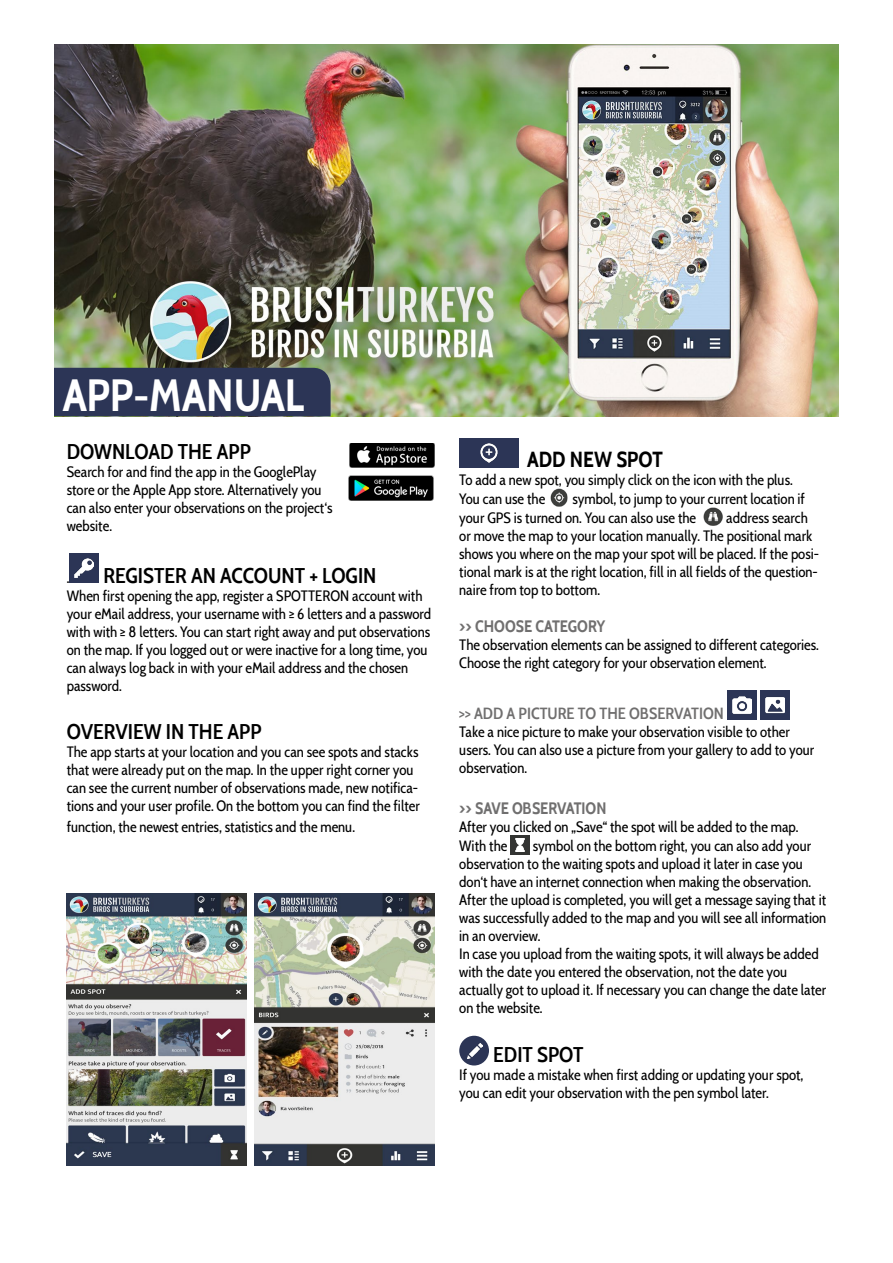
<style>
.page{position:relative;width:893px;height:1263px;background:#fff}
.page>*{position:absolute;margin:0;border:0;box-sizing:border-box;transform-origin:0 0}
.t1{font:700 45px "Cabin Condensed";color:#fff}
.t2{font:600 21.75px "Cabin Condensed";color:#000}
.t3{font:700 21.75px "Cabin Condensed";color:#000}
.t4{font:700 16.5px "Cabin Condensed";color:#706f6f}
.t5{font:600 16.5px "Cabin Condensed";color:#706f6f}
.t6{font:15px/18px "Cabin Condensed";color:#000}
</style>
<div class="page">
<div style="left:69px;top:553px;width:30px;height:30px;background:#2c3556"></div>
<img style="left:75px;top:559px;width:19px;height:19px">
<div style="left:459px;top:438px;width:60px;height:30px;background:#2c3556"></div>
<img style="left:480px;top:443px;width:18px;height:19px">
<img style="left:550px;top:488px;width:18px;height:19px">
<img style="left:703px;top:507px;width:20px;height:19px">
<div style="left:727px;top:690px;width:30px;height:29px;background:#2c3556"></div>
<img style="left:732px;top:696px;width:19px;height:18px">
<div style="left:760px;top:690px;width:30px;height:29px;background:#2c3556"></div>
<img style="left:765px;top:697px;width:19px;height:17px">
<div style="left:510px;top:835px;width:20px;height:19px;background:#333432"></div>
<svg style="left:515px;top:838px;width:10px;height:13px"></svg>
<div style="left:459px;top:1036px;width:30px;height:29px;background:#2c3556;border-radius:50%"></div>
<img style="left:467px;top:1043px;width:15px;height:15px">
<img style="left:54px;top:44px;width:785px;height:372px">
<img style="left:349px;top:475px;width:85px;height:25px">
<img style="left:349px;top:443px;width:85px;height:24px">
<img style="left:67px;top:893px;width:179px;height:273px">
<img style="left:254px;top:894px;width:180px;height:271px">
<div style="left:54px;top:368px;width:277px;height:48px;background:#2c3556"></div>
<p class="t1" style="left:63px;top:368px;width:243px">APP-MANUAL</p>
<p class="t2" style="left:67px;top:434px;width:186px">DOWNLOAD THE APP</p>
<p class="t6" style="left:67px;top:462px;width:267px">Search for and find the app in the GooglePlay store or the Apple App store. Alternatively you can also enter your observations on the project‘s website.</p>
<p class="t2" style="left:103px;top:559px;width:275px">REGISTER AN ACCOUNT + LOGIN</p>
<p class="t6" style="left:67px;top:586px;width:366px">When first opening the app, register a SPOTTERON account with your eMail address, your username with ≥ 6 letters and a password with with ≥ 8 letters. You can start right away and put observations on the map. If you logged out or were inactive for a long time, you can always log back in with your eMail address and the chosen password.</p>
<p class="t2" style="left:67px;top:714px;width:196px">OVERVIEW IN THE APP</p>
<p class="t6" style="left:67px;top:741px;width:355px">The app starts at your location and you can see spots and stacks that were already put on the map. In the upper right corner you can see the current number of observations made, new notifica&shy;tions and your user profile. On the bottom you can find the filter</p>
<p class="t6" style="left:67px;top:817px;width:290px">function, the newest entries, statistics and the menu.</p>
<p class="t6" style="left:67px;top:568px;width:4px">.</p>
<p class="t3" style="left:527px;top:446px;width:137px">ADD NEW SPOT</p>
<p class="t6" style="left:459px;top:469px;width:335px;line-height:19px">To add a new spot, you simply click on the icon with the plus.<br>You can use the</p>
<p class="t6" style="left:459px;top:488px;width:347px;line-height:18.9px;text-indent:113px">symbol, to jump to your current location if your GPS is turned on. You can also use the</p>
<p class="t6" style="left:459px;top:507px;width:361px;text-indent:267px">address search or move the map to your location manually. The positional mark shows you where on the map your spot will be placed. If the posi&shy;tional mark is at the right location, fill in all fields of the question&shy;naire from top to bottom.</p>
<p class="t4" style="left:459px;top:617px;width:147px">&gt;&gt; CHOOSE CATEGORY</p>
<p class="t6" style="left:459px;top:635px;width:361px">The observation elements can be assigned to different categories.<br>Choose the right category for your observation element.</p>
<p class="t5" style="left:459px;top:700px;width:266px">&gt;&gt; ADD A PICTURE TO THE OBSERVATION</p>
<p class="t6" style="left:459px;top:721px;width:357px">Take a nice picture to make your observation visible to other users. You can also use a picture from your gallery to add to your observation.</p>
<p class="t4" style="left:459px;top:798px;width:149px">&gt;&gt; SAVE OBSERVATION</p>
<p class="t6" style="left:459px;top:816px;width:341px;line-height:19.5px">After you clicked on „Save“ the spot will be added to the map.<br>With the</p>
<p class="t6" style="left:459px;top:836px;width:353px;text-indent:74px">symbol on the bottom right, you can also add your observation to the waiting spots and upload it later in case you don‘t have an internet connection when making the observation.</p>
<p class="t6" style="left:459px;top:890px;width:368px;text-align:justify">After the upload is completed, you will get a message saying that it was successfully added to the map and you will see all information in an overview.</p>
<p class="t6" style="left:459px;top:944px;width:368px">In case you upload from the waiting spots, it will always be added with the date you entered the observation, not the date you actually got to upload it. If necessary you can change the date later on the website.</p>
<p class="t2" style="left:493px;top:1038px;width:92px">EDIT SPOT</p>
<p class="t6" style="left:459px;top:1065px;width:346px">If you made a mistake when first adding or updating your spot, you can edit your observation with the pen symbol later.</p>
</div>
